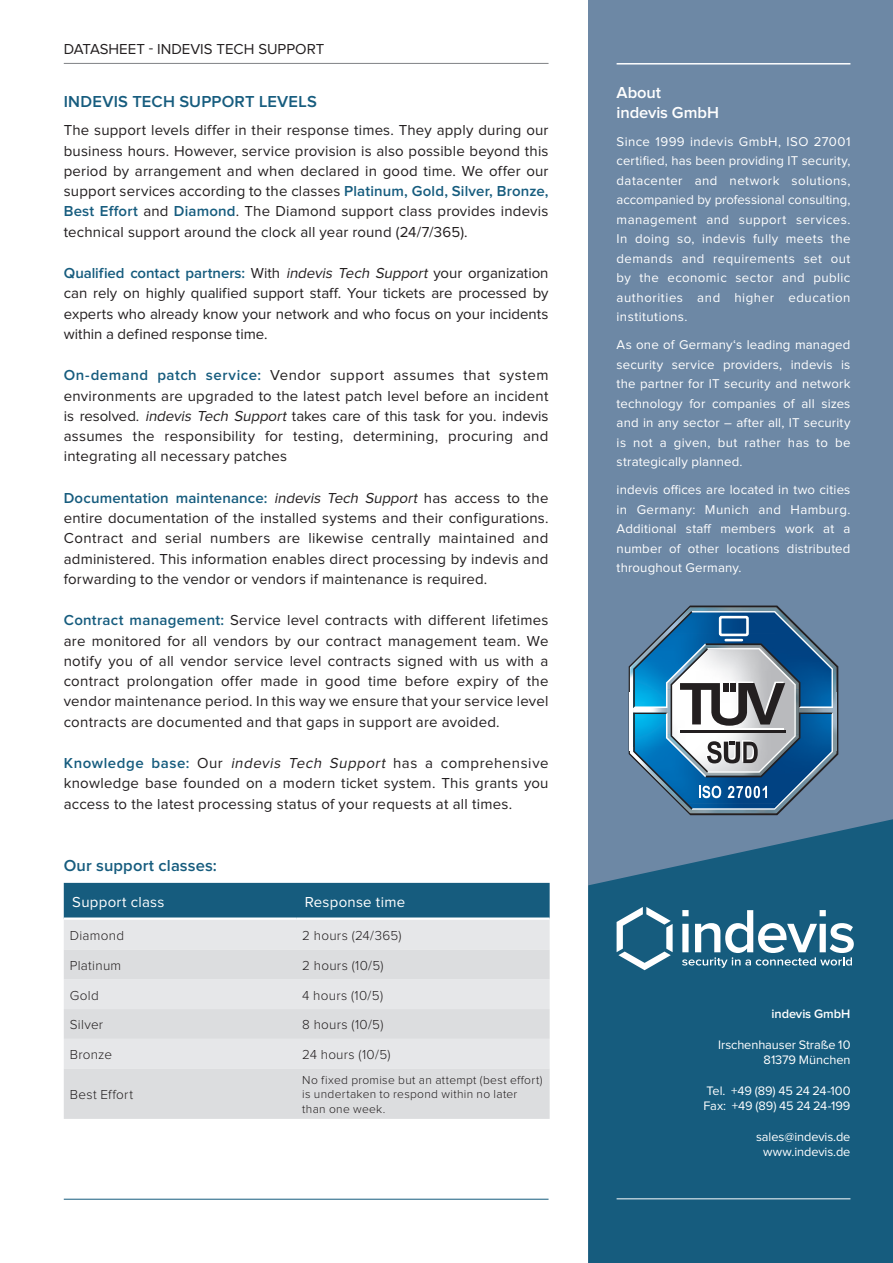
<style>
.page{position:relative;width:893px;height:1263px;background:#fff}
.page>*{position:absolute;margin:0;border:0;box-sizing:border-box;transform-origin:0 0}
.t1{font:600 16.5px "Proxima Nova";letter-spacing:.01em;color:#165c7e}
.t2{font:600 16.5px/19.8px "Proxima Nova";letter-spacing:-.005em;color:#fff}
.t3{font:15px/20.2px "Proxima Nova";letter-spacing:.015em;color:#231f20;text-align:justify}
.t4{font:15px "Proxima Nova";letter-spacing:.015em;color:#fff}
.t5{font:300 13.5px "Proxima Nova";letter-spacing:.02em;color:#231f20}
.t6{font:13.2px/19.5px "Proxima Nova";letter-spacing:.02em;color:#fff;text-align:justify}
.t7{font:12.75px/15.3px "Proxima Nova";letter-spacing:-.005em;color:#fff;text-align:right}
.t8{font:600 12.75px "Proxima Nova";letter-spacing:-.005em;color:#fff}
.t9{font:300 12px/14.4px "Proxima Nova";letter-spacing:.025em;color:#231f20}
.s1{font-weight:600;color:#165c7e}
.s2{font-style:italic}
</style>
<div class="page">
<div style="left:588px;top:0;width:305px;height:1263px;background:#6d88a5"></div>
<svg style="left:588px;top:819px;width:305px;height:444px;background:#1d5f81"></svg>
<hr style="left:64px;top:1199px;width:485px;height:1px;background:#165c7e">
<hr style="left:617px;top:63px;width:233px;height:2px;background:#fff">
<hr style="left:64px;top:63px;width:485px;height:1px;background:#808285">
<svg style="left:629px;top:605px;width:209px;height:210px"></svg>
<hr style="left:617px;top:1198px;width:233px;height:1px;background:#fff">
<svg style="left:617px;top:907px;width:56px;height:63px;background:#5689a1"></svg>
<svg style="left:682px;top:910px;width:172px;height:58px;background:#5c8da5"></svg>
<div style="left:64px;top:883px;width:486px;height:34px;background:#165c7e"></div>
<div style="left:64px;top:920px;width:486px;height:29px;background:#e6e7e9"></div>
<svg style="left:64px;top:949px;width:486px;height:170px;background:#dfe0e2"></svg>
<p class="t3" style="left:64px;top:39px;width:262px">DATASHEET - INDEVIS TECH SUPPORT</p>
<p class="t1" style="left:64px;top:92px;width:255px">INDEVIS TECH SUPPORT LEVELS</p>
<p class="t3" style="left:64px;top:121px;width:486px">The support levels differ in their response times. They apply during our business hours. However, service provision is also possible beyond this period by arrangement and when declared in good time. We offer our support services according to the classes <span class="s1">Platinum, Gold, Silver, Bronze, Best Effort</span> and <span class="s1">Diamond</span>. The Diamond support class provides indevis technical support around the clock all year round (24/7/365).</p>
<p class="t3" style="left:64px;top:263px;width:486px"><span class="s1">Qualified contact partners:</span> With <span class="s2">indevis Tech Support</span> your organization can rely on highly qualified support staff. Your tickets are processed by experts who already know your network and who focus on your incidents within a defined response time.</p>
<p class="t3" style="left:64px;top:366px;width:486px"><span class="s1">On-demand patch service:</span> Vendor support assumes that system environments are upgraded to the latest patch level before an incident is resolved. <span class="s2">indevis Tech Support</span> takes care of this task for you. indevis assumes the responsibility for testing, determining, procuring and integrating all necessary patches</p>
<p class="t3" style="left:64px;top:488px;width:486px"><span class="s1">Documentation maintenance:</span> <span class="s2">indevis Tech Support</span> has access to the entire documentation of the installed systems and their configurations.<br>Contract and serial numbers are likewise centrally maintained and administered. This information enables direct processing by indevis and forwarding to the vendor or vendors if maintenance is required.</p>
<p class="t3" style="left:64px;top:611px;width:486px"><span class="s1">Contract management:</span> Service level contracts with different lifetimes are monitored for all vendors by our contract management team. We notify you of all vendor service level contracts signed with us with a contract prolongation offer made in good time before expiry of the vendor maintenance period. In this way we ensure that your service level contracts are documented and that gaps in support are avoided.</p>
<p class="t3" style="left:64px;top:753px;width:486px"><span class="s1">Knowledge base:</span> Our <span class="s2">indevis Tech Support</span> has a comprehensive knowledge base founded on a modern ticket system. This grants you access to the latest processing status of your requests at all times.</p>
<p class="t1" style="left:64px;top:856px;width:154px">Our support classes:</p>
<p class="t4" style="left:72px;top:893px;width:94px">Support class</p>
<p class="t4" style="left:305px;top:893px;width:102px">Response time</p>
<p class="t5" style="left:70px;top:928px;width:56px">Diamond</p>
<p class="t5" style="left:302px;top:928px;width:101px">2 hours (24/365)</p>
<p class="t5" style="left:70px;top:958px;width:53px">Platinum</p>
<p class="t5" style="left:302px;top:958px;width:83px">2 hours (10/5)</p>
<p class="t5" style="left:70px;top:987px;width:30px">Gold</p>
<p class="t5" style="left:302px;top:987px;width:82px">4 hours (10/5)</p>
<p class="t5" style="left:70px;top:1017px;width:35px">Silver</p>
<p class="t5" style="left:302px;top:1017px;width:83px">8 hours (10/5)</p>
<p class="t5" style="left:70px;top:1047px;width:44px">Bronze</p>
<p class="t5" style="left:302px;top:1047px;width:90px">24 hours (10/5)</p>
<p class="t5" style="left:70px;top:1087px;width:65px">Best Effort</p>
<p class="t9" style="left:302px;top:1073px;width:242px">No fixed promise but an attempt (best effort) is undertaken to respond within no later than one week.</p>
<p class="t2" style="left:617px;top:83px;width:104px">About<br>indevis GmbH</p>
<p class="t6" style="left:617px;top:132px;width:235px">Since 1999 indevis GmbH, ISO 27001 certified, has been providing IT security, datacenter and network solutions, accompanied by professional consulting, management and support services.<br>In doing so, indevis fully meets the demands and requirements set out by the economic sector and public authorities and higher education institutions.</p>
<p class="t6" style="left:617px;top:336px;width:235px">As one of Germany‘s leading managed security service providers, indevis is the partner for IT security and network technology for companies of all sizes and in any sector – after all, IT security is not a given, but rather has to be strategically planned.</p>
<p class="t6" style="left:617px;top:481px;width:235px">indevis offices are located in two cities in Germany: Munich and Hamburg.<br>Additional staff members work at a number of other locations distributed throughout Germany.</p>
<p class="t8" style="left:772px;top:1007px;width:80px">indevis GmbH</p>
<p class="t7" style="left:718px;top:1037px;width:134px">Irschenhauser Straße 10<br>81379 München</p>
<p class="t7" style="left:703px;top:1083px;width:148px;text-align:left">Tel. +49 (89) 45 24 24-100<br>Fax: +49 (89) 45 24 24-199</p>
<p class="t7" style="left:756px;top:1129px;width:96px;text-align:center">sales@indevis.de www.indevis.de</p>
</div>
